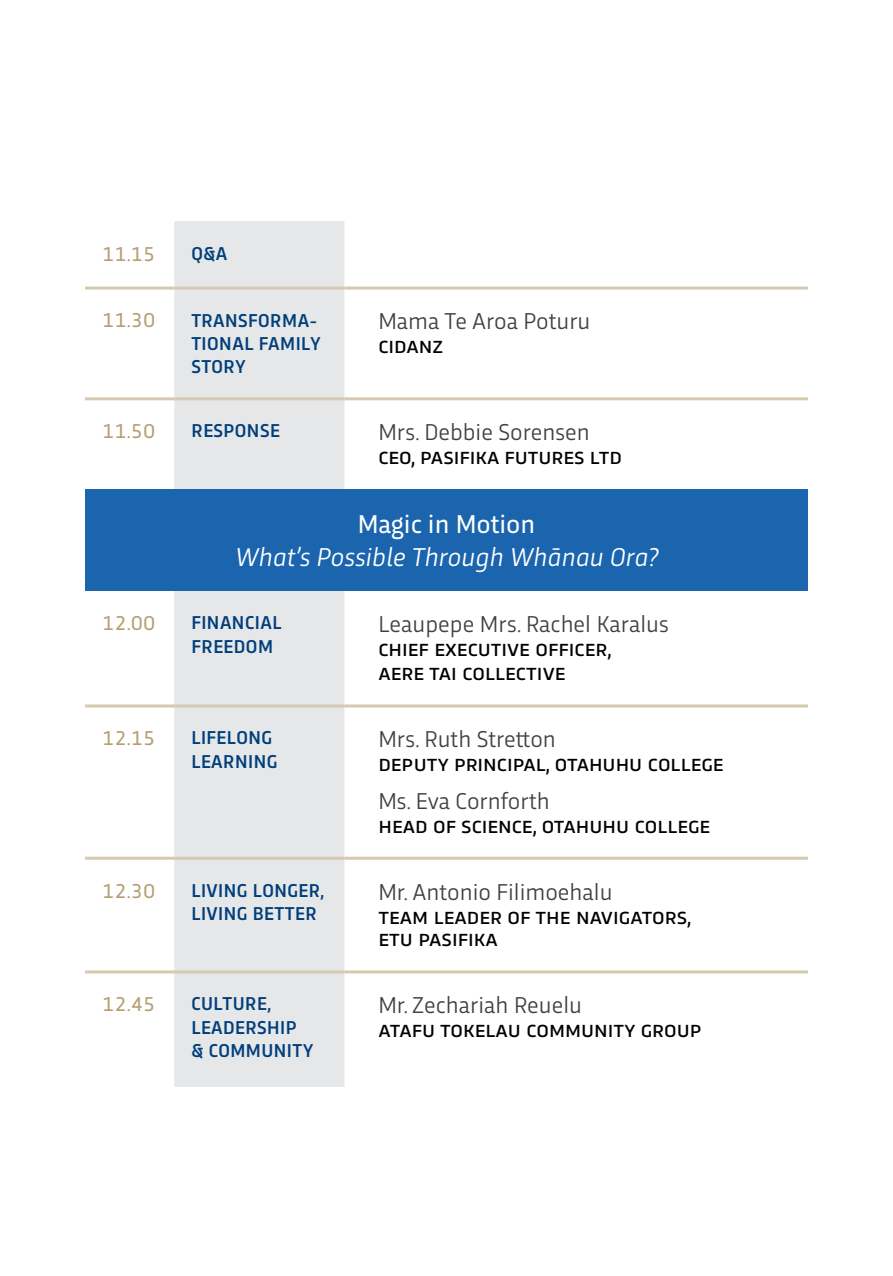
<style>
.page{position:relative;width:893px;height:1276px;background:#fff}
.page>*{position:absolute;margin:0;border:0;box-sizing:border-box;transform-origin:0 0}
.t1{font:italic 27px "Trasandina";color:#fff}
.t2{font:27px "Trasandina";color:#fff}
.t3{font:24px/24px "Trasandina";color:#000}
.t4{font:24px "Trasandina";color:#414042}
.t5{font:21px "Trasandina";color:#b49f72}
.t6{font:500 19.5px/23.4px "Trasandina";letter-spacing:.025em;color:#003f7c}
</style>
<div class="page">
<div style="left:174px;top:221px;width:170px;height:866px;background:#e6e7e8"></div>
<div style="left:85px;top:490px;width:723px;height:101px;background:#1a65ae"></div>
<hr style="left:85px;top:286px;width:89px;height:3px;background:#d5c9b0">
<hr style="left:174px;top:286px;width:170px;height:3px;background:#d5c9b0">
<hr style="left:344px;top:286px;width:464px;height:3px;background:#d5c9b0">
<hr style="left:85px;top:397px;width:89px;height:3px;background:#d5c9b0">
<hr style="left:174px;top:397px;width:170px;height:3px;background:#d5c9b0">
<hr style="left:344px;top:397px;width:464px;height:3px;background:#d5c9b0">
<hr style="left:85px;top:704px;width:89px;height:3px;background:#d5c9b0">
<hr style="left:174px;top:704px;width:170px;height:3px;background:#d5c9b0">
<hr style="left:344px;top:704px;width:464px;height:3px;background:#d5c9b0">
<hr style="left:85px;top:970px;width:89px;height:3px;background:#d5c9b0">
<hr style="left:174px;top:970px;width:170px;height:3px;background:#d5c9b0">
<hr style="left:344px;top:970px;width:464px;height:3px;background:#d5c9b0">
<hr style="left:85px;top:856px;width:89px;height:3px;background:#d5c9b0">
<hr style="left:174px;top:856px;width:170px;height:3px;background:#d5c9b0">
<hr style="left:344px;top:856px;width:464px;height:3px;background:#d5c9b0">
<p class="t5" style="left:102px;top:238px;width:55px">11.15</p>
<p class="t6" style="left:191px;top:240px;width:38px">Q&amp;A</p>
<p class="t5" style="left:102px;top:305px;width:55px">11.30</p>
<p class="t6" style="left:191px;top:307px;width:131px">TRANSFORMA-<br>TIONAL FAMILY<br>STORY</p>
<p class="t4" style="left:378px;top:304px;width:214px">Mama Te Aroa Poturu</p>
<p class="t3" style="left:378px;top:331px;width:66px">cidanz</p>
<p class="t5" style="left:102px;top:415px;width:55px">11.50</p>
<p class="t6" style="left:191px;top:417px;width:90px">RESPONSE</p>
<p class="t4" style="left:378px;top:414px;width:213px">Mrs. Debbie Sorensen</p>
<p class="t3" style="left:378px;top:442px;width:245px">ceo, pasifika futures ltd</p>
<p class="t2" style="left:358px;top:504px;width:179px">Magic in Motion</p>
<p class="t1" style="left:235px;top:537px;width:424px">What’s Possible Through Whānau Ora?</p>
<p class="t5" style="left:102px;top:607px;width:55px">12.00</p>
<p class="t6" style="left:191px;top:610px;width:92px">FINANCIAL<br>FREEDOM</p>
<p class="t4" style="left:378px;top:607px;width:292px">Leaupepe Mrs. Rachel Karalus</p>
<p class="t3" style="left:378px;top:634px;width:235px">chief executive officer, aere tai collective</p>
<p class="t5" style="left:102px;top:722px;width:55px">12.15</p>
<p class="t6" style="left:191px;top:724px;width:88px">LIFELONG<br>LEARNING</p>
<p class="t4" style="left:378px;top:722px;width:179px">Mrs. Ruth Stretton</p>
<p class="t3" style="left:378px;top:749px;width:347px">deputy principal, otahuhu college</p>
<p class="t4" style="left:378px;top:783px;width:173px">Ms. Eva Cornforth</p>
<p class="t3" style="left:378px;top:810px;width:333px">head of science, otahuhu college</p>
<p class="t5" style="left:102px;top:874px;width:55px">12.30</p>
<p class="t6" style="left:191px;top:877px;width:134px">LIVING LONGER,<br>LIVING BETTER</p>
<p class="t4" style="left:378px;top:874px;width:236px">Mr. Antonio Filimoehalu</p>
<p class="t3" style="left:378px;top:902px;width:315px;line-height:22.8px">team leader of the navigators, etu pasifika</p>
<p class="t5" style="left:102px;top:988px;width:55px">12.45</p>
<p class="t6" style="left:191px;top:990px;width:124px">CULTURE,<br>LEADERSHIP<br>&amp; COMMUNITY</p>
<p class="t4" style="left:378px;top:987px;width:205px">Mr. Zechariah Reuelu</p>
<p class="t3" style="left:378px;top:1015px;width:325px">atafu tokelau community group</p>
</div>
